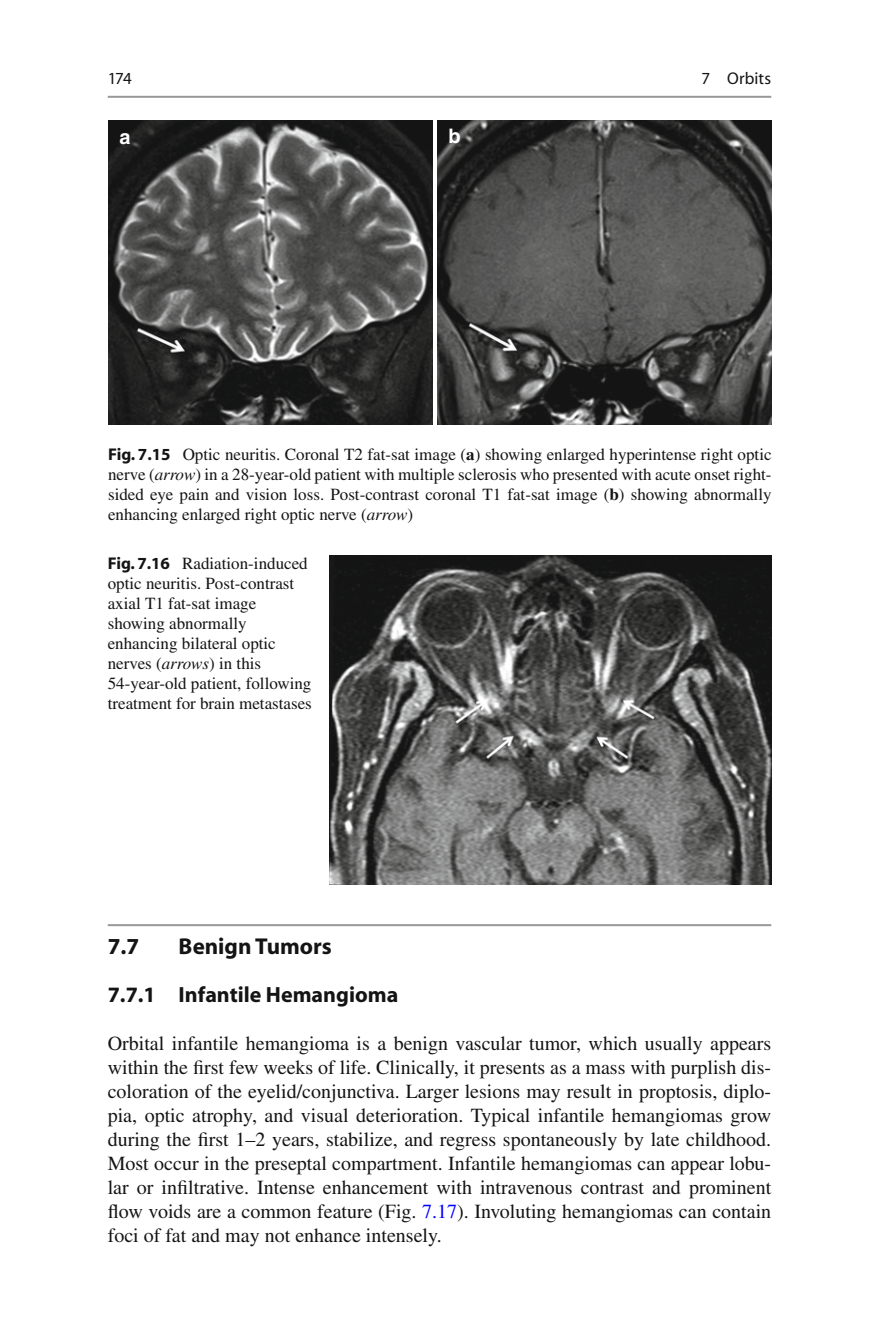
<style>
.page{position:relative;width:879px;height:1333px;background:#fff}
.page>*{position:absolute;margin:0;border:0;box-sizing:border-box;transform-origin:0 0}
.t1{font:700 23px "Myriad";color:#131413}
.t2{font:700 22px "Myriad";color:#131413}
.t3{font:20px/24px "Times";color:#131413;text-align:justify}
.t4{font:700 20px "Helvetica";color:#fff}
.t5{font:17px/20px "Times";color:#131413;text-align:justify}
.t6{font:17px "Myriad";letter-spacing:.01em;color:#131413}
.s1{font-family:"Myriad";font-weight:700}
.s2{font-weight:700}
.s3{font-style:italic}
.s4{color:#00f}
</style>
<div class="page">
<hr style="left:108px;top:924px;width:663px;height:2px;background:#989898">
<img style="left:108px;top:121px;width:324px;height:303px">
<img style="left:438px;top:121px;width:333px;height:303px">
<img style="left:329px;top:556px;width:442px;height:328px">
<hr style="left:108px;top:96px;width:663px;height:2px;background:#989898">
<p class="t6" style="left:108px;top:72px;width:25px">174</p>
<p class="t4" style="left:119px;top:129px;width:13px">a</p>
<p class="t4" style="left:448px;top:128px;width:14px">b</p>
<p class="t6" style="left:701px;top:72px;width:71px">7 Orbits</p>
<p class="t5" style="left:108px;top:445px;width:665px"><span class="s1">Fig. 7.15</span> Optic neuritis. Coronal T2 fat-sat image ( <span class="s2">a</span> ) showing enlarged hyperintense right optic nerve ( <span class="s3">arrow</span> ) in a 28-year-old patient with multiple sclerosis who presented with acute onset right&shy;sided eye pain and vision loss. Post-contrast coronal T1 fat-sat image ( <span class="s2">b</span> ) showing abnormally enhancing enlarged right optic nerve ( <span class="s3">arrow</span> )</p>
<p class="t5" style="left:108px;top:555px;width:206px;text-align:left"><span class="s1">Fig. 7.16</span> Radiation-induced optic neuritis. Post-contrast axial T1 fat-sat image showing abnormally enhancing bilateral optic nerves ( <span class="s3">arrows</span> ) in this<br>54-year-old patient, following treatment for brain metastases</p>
<p class="t1" style="left:108px;top:937px;width:33px">7.7</p>
<p class="t1" style="left:179px;top:937px;width:155px">Benign Tumors</p>
<p class="t2" style="left:108px;top:986px;width:292px">7.7.1 Infantile Hemangioma</p>
<p class="t3" style="left:108px;top:1032px;width:665px">Orbital infantile hemangioma is a benign vascular tumor, which usually appears within the first few weeks of life. Clinically, it presents as a mass with purplish dis&shy;coloration of the eyelid/conjunctiva. Larger lesions may result in proptosis, diplo&shy;pia, optic atrophy, and visual deterioration. Typical infantile hemangiomas grow during the first 1–2 years, stabilize, and regress spontaneously by late childhood.<br>Most occur in the preseptal compartment. Infantile hemangiomas can appear lobu&shy;lar or infiltrative. Intense enhancement with intravenous contrast and prominent flow voids are a common feature (Fig. <span class="s4">7.17</span> ). Involuting hemangiomas can contain foci of fat and may not enhance intensely.</p>
</div>
